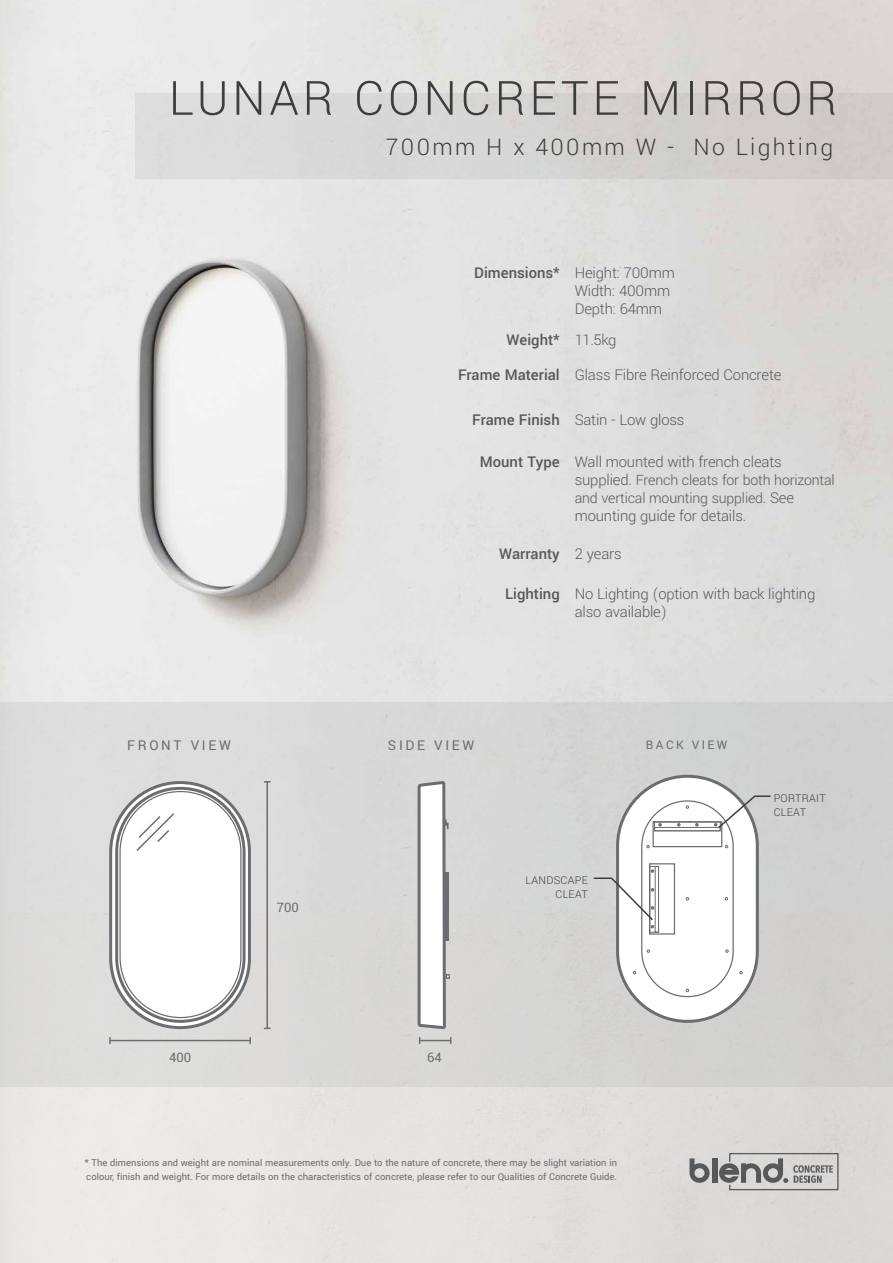
<style>
.page{position:relative;width:893px;height:1263px;background:#fff}
.page>*{position:absolute;margin:0;border:0;box-sizing:border-box;transform-origin:0 0}
.t1{font:300 52.5px "Yantramanav";letter-spacing:.07em;color:#3e3e3f}
.t2{font:300 25.5px "Yantramanav";letter-spacing:.09em;color:#3e3e3f}
.t3{font:300 16.5px/18px "Yantramanav";letter-spacing:-.01em;color:#57585a}
.t4{font:500 16.5px "Yantramanav";color:#57585a}
.t5{font:300 15.75px/18px "Yantramanav";letter-spacing:-.01em;color:#57585a}
.t6{font:15px "Yantramanav";letter-spacing:.18em;color:#6c6d70}
.t7{font:14.4px "Yantramanav";color:#6c6d70}
.t8{font:13.2px "Yantramanav";letter-spacing:.18em;color:#6c6d70}
.t9{font:300 12px/14.4px "Yantramanav";letter-spacing:.02em;color:#3e3e3f}
.t10{font:10.5px/13.5px "Yantramanav";color:#6c6d70}
.s1{font-weight:500}
.s2{font-weight:300}
.s3{font-size:16.5px}
</style>
<div class="page">
<img style="left:0;top:0;width:893px;height:702px">
<img style="left:0;top:1086px;width:893px;height:177px">
<div style="left:0;top:702px;width:893px;height:384px;background:#d8d7d7"></div>
<div style="left:135px;top:93px;width:758px;height:86px;background:#d5d6d5"></div>
<hr style="left:420px;top:1040px;width:31px;height:1px;background:#6c6d70">
<svg style="left:111px;top:782px;width:138px;height:245px;background:#c7c7c8"></svg>
<div style="left:109px;top:781px;width:142px;height:248px;border:3px solid #6c6d70;border-radius:69px"></div>
<svg style="left:117px;top:788px;width:127px;height:233px"></svg>
<div style="left:115px;top:787px;width:131px;height:236px;border:3px solid #6c6d70;border-radius:64px"></div>
<div style="left:120px;top:791px;width:121px;height:226px;background:#fff;border-radius:60px"></div>
<div style="left:119px;top:791px;width:122px;height:227px;border:1px solid #6c6d70;border-radius:60px"></div>
<hr style="left:266px;top:782px;width:2px;height:246px;background:#6c6d70">
<svg style="left:264px;top:1027px;width:7px;height:2px"></svg>
<hr style="left:110px;top:1040px;width:140px;height:1px;background:#6c6d70">
<svg style="left:109px;top:1037px;width:2px;height:7px"></svg>
<svg style="left:249px;top:1037px;width:2px;height:7px"></svg>
<svg style="left:135px;top:812px;width:39px;height:39px"></svg>
<div style="left:618px;top:776px;width:139px;height:245px;background:#fff;border-radius:70px"></div>
<div style="left:616px;top:775px;width:143px;height:248px;border:3px solid #6c6d70;border-radius:70px"></div>
<div style="left:641px;top:800px;width:93px;height:197px;border:1px solid #6c6d70;border-radius:46px"></div>
<div style="left:652px;top:821px;width:70px;height:26px;background:#fff;border:1px solid #6c6d70"></div>
<svg style="left:647px;top:949px;width:3px;height:4px"></svg>
<svg style="left:725px;top:949px;width:4px;height:4px"></svg>
<div style="left:649px;top:863px;width:26px;height:71px;background:#fff;border:1px solid #6c6d70"></div>
<svg style="left:739px;top:971px;width:4px;height:3px"></svg>
<div style="left:649px;top:866px;width:10px;height:66px;border:1px solid #6c6d70"></div>
<div style="left:655px;top:866px;width:4px;height:66px;border:1px solid #6c6d70"></div>
<div style="left:654px;top:822px;width:67px;height:9px;border:1px solid #6c6d70"></div>
<div style="left:654px;top:827px;width:66px;height:4px;border:1px solid #6c6d70"></div>
<svg style="left:677px;top:823px;width:4px;height:4px"></svg>
<svg style="left:695px;top:823px;width:4px;height:4px"></svg>
<svg style="left:658px;top:823px;width:4px;height:4px"></svg>
<svg style="left:714px;top:795px;width:57px;height:35px"></svg>
<svg style="left:592px;top:869px;width:62px;height:59px"></svg>
<svg style="left:417px;top:781px;width:33px;height:248px;background:#d8d8d9"></svg>
<div style="left:712px;top:1158px;width:5px;height:25px;background:#57585a"></div>
<svg style="left:689px;top:1158px;width:20px;height:25px"></svg>
<svg style="left:719px;top:1153px;width:119px;height:37px;background:#b0b0af"></svg>
<h1 class="t1" style="left:169px;top:66px;width:670px">LUNAR CONCRETE MIRROR</h1>
<h2 class="t2" style="left:386px;top:131px;width:449px">700mm H x 400mm W - No Lighting</h2>
<p class="t3" style="left:575px;top:264px;width:102px;text-indent:-100px"><span class="s1">Dimensions*</span> Height: 700mm<br>Width: 400mm<br>Depth: 64mm</p>
<p class="t4" style="left:506px;top:330px;width:111px">Weight* <span class="s2">11.5kg</span></p>
<p class="t3" style="left:458px;top:366px;width:325px"><span class="s1">Frame Material</span> Glass Fibre Reinforced Concrete</p>
<p class="t3" style="left:472px;top:410px;width:214px"><span class="s1">Frame Finish</span> Satin - Low gloss</p>
<p class="t3" style="left:480px;top:453px;width:303px"><span class="s1">Mount Type</span> Wall mounted with french cleats</p>
<p class="t5" style="left:575px;top:471px;width:262px"><span class="s3">supplied.</span> French cleats for both horizontal and vertical mounting supplied. <span class="s3">See</span></p>
<p class="t3" style="left:575px;top:507px;width:173px">mounting guide for details.</p>
<p class="t4" style="left:499px;top:543px;width:124px">Warranty <span class="s2">2 years</span></p>
<p class="t3" style="left:575px;top:584px;width:242px;text-indent:-70px"><span class="s1">Lighting</span> No Lighting (option with back lighting also available)</p>
<p class="t6" style="left:127px;top:736px;width:105px">FRONT VIEW</p>
<p class="t6" style="left:388px;top:736px;width:88px">SIDE VIEW</p>
<p class="t8" style="left:646px;top:736px;width:83px">BACK VIEW</p>
<p class="t7" style="left:277px;top:898px;width:23px">700</p>
<p class="t9" style="left:526px;top:873px;width:64px;text-align:right">LANDSCAPE<br>CLEAT</p>
<p class="t9" style="left:774px;top:791px;width:54px">PORTRAIT<br>CLEAT</p>
<p class="t7" style="left:169px;top:1048px;width:23px">400</p>
<p class="t7" style="left:427px;top:1048px;width:16px">64</p>
<p class="t10" style="left:85px;top:1156px;width:534px">* The dimensions and weight are nominal measurements only. Due to the nature of concrete, there may be slight variation in colour, finish and weight. For more details on the characteristics of concrete, please refer to our Qualities of Concrete Guide.</p>
</div>
